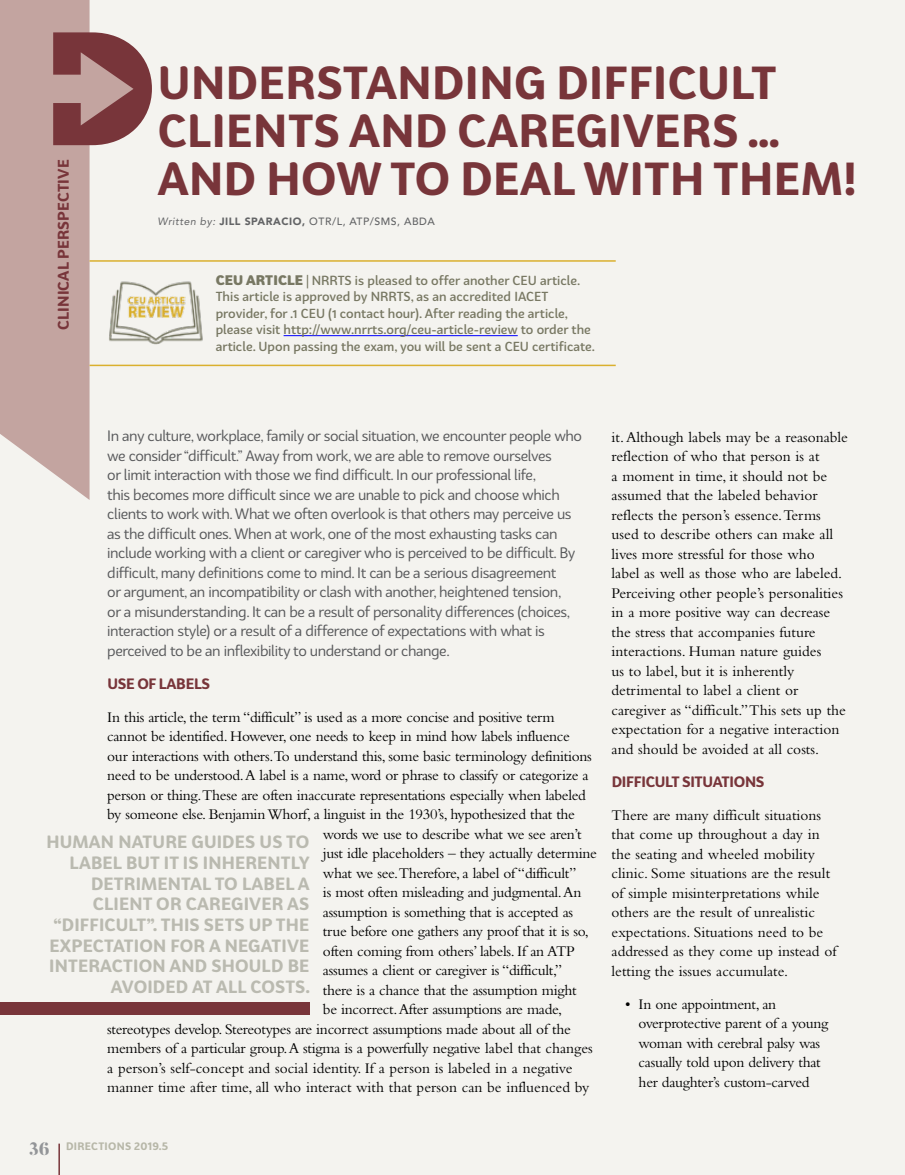
<style>
.page{position:relative;width:905px;height:1175px;background:#fff}
.page>*{position:absolute;margin:0;border:0;box-sizing:border-box;transform-origin:0 0}
.t1{font:700 45px/48px "Bw Surco DEMO";letter-spacing:.01em;color:#78353a}
.t2{font:700 17.25px/20.7px "Bw Surco DEMO";letter-spacing:.01em;color:#babab0;text-align:right}
.t3{font:15.3px/19.5px "Bembo";letter-spacing:-.02em;color:#000}
.t4{font:15.3px/19.5px "Bembo";color:#000}
.t5{font:700 15px "Bw Surco DEMO";letter-spacing:.01em;color:#78353a}
.t6{font:14.7px/19.5px "Bw Surco DEMO";letter-spacing:-.03em;color:#58595b}
.t7{font:700 14.7px "Bw Surco DEMO";letter-spacing:-.02em;color:#78353a}
.t8{font:500 12.75px/16.5px "Bw Surco DEMO";color:#787863}
.t9{font:500 10.5px "Avenir LT Std";letter-spacing:.05em;color:#636466}
.t10{font:700 10.5px "Bw Surco DEMO";letter-spacing:.03em;color:#b7b7a8}
.s1{font-weight:400;font-style:italic}
.s2{font-weight:900}
.s3{font-weight:900;font-size:13.5px}
.s4{font-family:"DIN Condensed";font-weight:700;font-size:13.5px}
.s5{font-family:"Butler";font-weight:800;font-size:18px;color:#939598}
</style>
<div class="page">
<div style="left:0;top:0;width:904px;height:1174px;background:#f4f3ef"></div>
<svg style="left:0;top:0;width:90px;height:500px;background:#c7aaa6"></svg>
<svg style="left:0;top:32px;width:152px;height:113px;background:#a87c7c"></svg>
<hr style="left:58px;top:1143px;width:2px;height:31px;background:#78353a">
<div style="left:0;top:1002px;width:309px;height:13px;background:#78353a"></div>
<hr style="left:283px;top:335px;width:234px;height:1px;background:#00f">
<img style="left:109px;top:281px;width:94px;height:64px">
<hr style="left:90px;top:260px;width:525px;height:2px;background:#dab02e">
<hr style="left:90px;top:364px;width:525px;height:2px;background:#dab02e">
<p class="t5" style="left:53px;top:330px;width:172px;rotate:-90deg">CLINICAL PERSPECTIVE</p>
<h1 class="t1" style="left:158px;top:57px;width:700px">UNDERSTANDING DIFFICULT<br>CLIENTS AND CAREGIVERS …<br>AND HOW TO DEAL WITH THEM!</h1>
<p class="t9" style="left:158px;top:215px;width:279px"><span class="s1">Written by:</span> <span class="s2">JILL SPARACIO,</span> OTR/L, ATP/SMS, ABDA</p>
<p class="t8" style="left:216px;top:271px;width:381px"><span class="s3">CEU ARTICLE</span> <span class="s4">|</span> NRRTS is pleased to offer another CEU article.<br>This article is approved by NRRTS, as an accredited IACET provider, for .1 CEU (1 contact hour). After reading the article, please visit http://www.nrrts.org/ceu-article-review to order the article. Upon passing the exam, you will be sent a CEU certificate.</p>
<p class="t6" style="left:107px;top:425px;width:476px">In any culture, workplace, family or social situation, we encounter people who we consider “difficult.” Away from work, we are able to remove ourselves<br>or limit interaction with those we find difficult. In our professional life,<br>this becomes more difficult since we are unable to pick and choose which clients to work with. What we often overlook is that others may perceive us as the difficult ones. When at work, one of the most exhausting tasks can include working with a client or caregiver who is perceived to be difficult. By difficult, many definitions come to mind. It can be a serious disagreement<br>or argument, an incompatibility or clash with another, heightened tension,<br>or a misunderstanding. It can be a result of personality differences (choices, interaction style) or a result of a difference of expectations with what is perceived to be an inflexibility to understand or change.</p>
<p class="t7" style="left:107px;top:673px;width:104px">USE OF LABELS</p>
<p class="t3" style="left:107px;top:707px;width:449px">In this article, the term “difficult” is used as a more concise and positive term</p>
<p class="t3" style="left:107px;top:726px;width:464px">cannot be identified. However, one needs to keep in mind how labels influence</p>
<p class="t3" style="left:107px;top:746px;width:486px">our interactions with others.To understand this, some basic terminology definitions</p>
<p class="t3" style="left:107px;top:765px;width:483px">need to be understood. A label is a name, word or phrase to classify or categorize a</p>
<p class="t3" style="left:107px;top:784px;width:480px">person or thing.These are often inaccurate representations especially when labeled</p>
<p class="t3" style="left:107px;top:804px;width:469px">by someone else. Benjamin Whorf, a linguist in the 1930’s, hypothesized that the</p>
<p class="t3" style="left:323px;top:823px;width:260px">words we use to describe what we see aren’t</p>
<p class="t3" style="left:323px;top:843px;width:275px">just idle placeholders – they actually determine</p>
<p class="t3" style="left:323px;top:862px;width:255px">what we see.Therefore, a label of “difficult”</p>
<p class="t3" style="left:323px;top:882px;width:260px">is most often misleading and judgmental. An</p>
<p class="t3" style="left:323px;top:901px;width:251px">assumption is something that is accepted as</p>
<p class="t3" style="left:323px;top:921px;width:267px">true before one gathers any proof that it is so,</p>
<p class="t3" style="left:323px;top:940px;width:253px">often coming from others’ labels. If an ATP</p>
<p class="t3" style="left:323px;top:960px;width:241px">assumes a client or caregiver is “difficult,”</p>
<p class="t3" style="left:323px;top:979px;width:255px">there is a chance that the assumption might</p>
<p class="t3" style="left:323px;top:999px;width:240px">be incorrect. After assumptions are made,</p>
<p class="t3" style="left:107px;top:1018px;width:465px">stereotypes develop. Stereotypes are incorrect assumptions made about all of the</p>
<p class="t3" style="left:107px;top:1038px;width:487px">members of a particular group. A stigma is a powerfully negative label that changes</p>
<p class="t4" style="left:107px;top:1057px;width:466px">a person’s self-concept and social identity. If a person is labeled in a negative</p>
<p class="t4" style="left:107px;top:1077px;width:483px">manner time after time, all who interact with that person can be influenced by</p>
<p class="t2" style="left:46px;top:830px;width:265px">HUMAN NATURE GUIDES US TO<br>LABEL BUT IT IS INHERENTLY<br>DETRIMENTAL TO LABEL A<br>CLIENT OR CAREGIVER AS “DIFFICULT”. THIS SETS UP THE<br>EXPECTATION FOR A NEGATIVE<br>INTERACTION AND SHOULD BE<br>AVOIDED AT ALL COSTS.</p>
<p class="t4" style="left:611px;top:427px;width:238px">it. Although labels may be a reasonable reflection of who that person is at<br>a moment in time, it should not be assumed that the labeled behavior reflects the person’s essence. Terms used to describe others can make all lives more stressful for those who<br>label as well as those who are labeled.<br>Perceiving other people’s personalities in a more positive way can decrease the stress that accompanies future interactions. Human nature guides<br>us to label, but it is inherently detrimental to label a client or caregiver as “difficult.” This sets up the expectation for a negative interaction and should be avoided at all costs.</p>
<p class="t7" style="left:611px;top:771px;width:154px">DIFFICULT SITUATIONS</p>
<p class="t4" style="left:611px;top:805px;width:226px">There are many difficult situations that come up throughout a day in the seating and wheeled mobility clinic. Some situations are the result of simple misinterpretations while others are the result of unrealistic expectations. Situations need to be addressed as they come up instead of letting the issues accumulate.</p>
<p class="t3" style="left:638px;top:993px;width:191px;text-indent:-13px">• In one appointment, an overprotective parent of a young woman with cerebral palsy was casually told upon delivery that her daughter’s custom-carved</p>
<p class="t10" style="left:29px;top:1138px;width:140px"><span class="s5">36</span> DIRECTIONS 2019.5</p>
</div>
